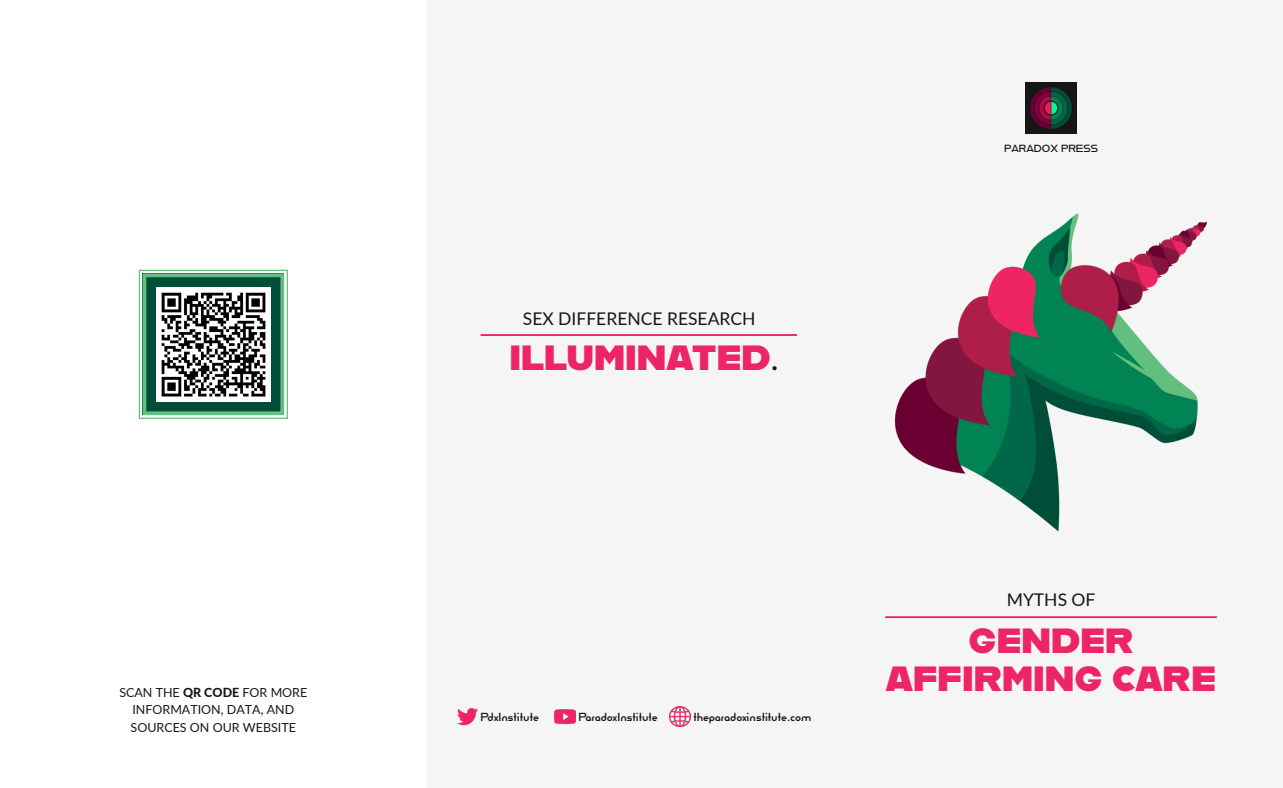
<style>
.page{position:relative;width:1283px;height:788px;background:#fff}
.page>*{position:absolute;margin:0;border:0;box-sizing:border-box;transform-origin:0 0}
.t1{font:35px "Alfarn";color:#ee2564}
.t2{font:17.5px "Lato";color:#161616}
.t3{font:12.5px/17.5px "Lato";color:#161616}
.t4{font:11.25px "Reross Quadratic";color:#161616}
.t5{font:10px "Reross Quadratic";color:#161616}
.s1{font-weight:800}
.s2{font-family:"Reross Quadratic";font-size:30px;color:#161616}
</style>
<div class="page">
<div style="left:427px;top:0;width:855px;height:788px;background:#f5f5f5"></div>
<svg style="left:138px;top:269px;width:150px;height:150px"></svg>
<div style="left:142px;top:273px;width:142px;height:142px;border:4px solid #63bf80"></div>
<hr style="left:480px;top:334px;width:317px;height:2px;background:#ee2564">
<img style="left:457px;top:708px;width:20px;height:18px">
<img style="left:555px;top:709px;width:20px;height:16px">
<img style="left:670px;top:706px;width:20px;height:20px">
<img style="left:1025px;top:82px;width:51px;height:52px">
<img style="left:895px;top:213px;width:312px;height:319px">
<hr style="left:885px;top:616px;width:331px;height:2px;background:#ee2564">
<p class="t3" style="left:119px;top:682px;width:189px">SCAN THE <span class="s1">QR CODE</span> FOR MORE</p>
<p class="t3" style="left:131px;top:700px;width:167px">INFORMATION, DATA, AND<br>SOURCES ON OUR WEBSITE</p>
<p class="t2" style="left:523px;top:306px;width:234px">SEX DIFFERENCE RESEARCH</p>
<p class="t1" style="left:509px;top:337px;width:271px">ILLUMINATED<span class="s2">.</span></p>
<p class="t5" style="left:1004px;top:142px;width:95px">PARADOX PRESS</p>
<p class="t4" style="left:480px;top:709px;width:60px">PdxInstitute</p>
<p class="t4" style="left:578px;top:709px;width:81px">ParadoxInstitute</p>
<p class="t4" style="left:693px;top:709px;width:119px">theparadoxinstitute.com</p>
<p class="t2" style="left:1006px;top:587px;width:90px">MYTHS OF</p>
<p class="t1" style="left:968px;top:620px;width:167px">GENDER</p>
<p class="t1" style="left:885px;top:657px;width:332px">AFFIRMING CARE</p>
</div>
